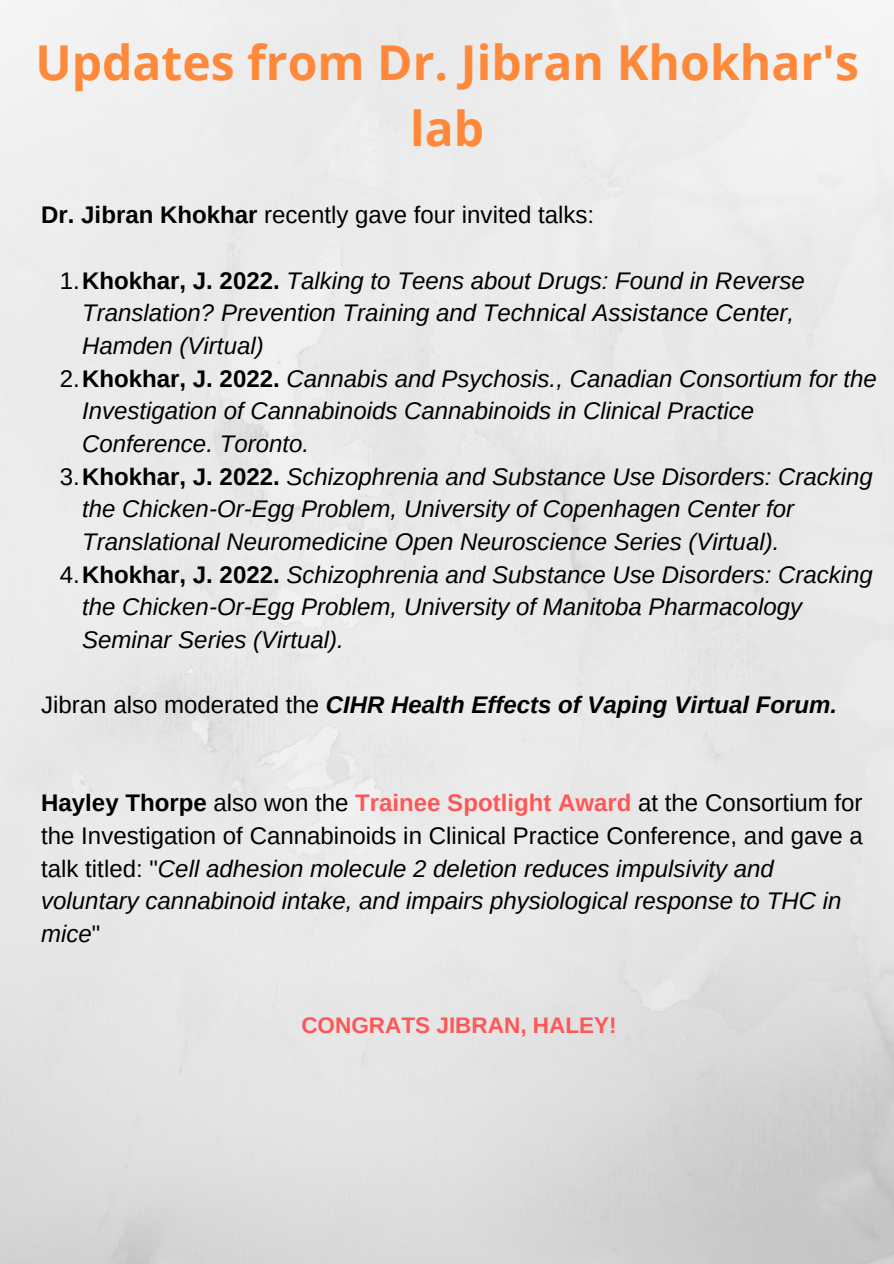
<style>
.page{position:relative;width:894px;height:1264px;background:#fff}
.page>*{position:absolute;margin:0;border:0;box-sizing:border-box;transform-origin:0 0}
.t1{font:700 48px/66.4px "Open Sans";color:#ff893b;text-align:center}
.t2{font:italic 24px/32.7px "Arimo";color:#000}
.t3{font:italic 700 24px "Arimo";color:#000}
.t4{font:24px "Arimo";color:#000}
.t5{font:700 22.5px "Arimo";color:#ff5757}
.s1{font-weight:700}
.s2{font-style:normal}
.s3{font-weight:700;font-style:normal}
.s4{font-weight:400;font-style:normal}
.s5{font-weight:700;font-style:normal;color:#ff5757}
</style>
<div class="page">
<h1 class="t1" style="left:35px;top:28px;width:824px">Updates from Dr. Jibran Khokhar's lab</h1>
<p class="t4" style="left:41px;top:202px;width:554px"><span class="s1">Dr. Jibran Khokhar</span> recently gave four invited talks:</p>
<p class="t2" style="left:60px;top:264px;width:746px"><span class="s2">1.</span><span class="s3">Khokhar, J. 2022.</span> Talking to Teens about Drugs: Found in Reverse</p>
<p class="t2" style="left:82px;top:297px;width:713px">Translation? Prevention Training and Technical Assistance Center,</p>
<p class="t2" style="left:82px;top:329px;width:183px">Hamden (Virtual)</p>
<p class="t2" style="left:60px;top:362px;width:818px"><span class="s2">2.</span><span class="s3">Khokhar, J. 2022.</span> Cannabis and Psychosis., Canadian Consortium for the</p>
<p class="t2" style="left:82px;top:395px;width:673px">Investigation of Cannabinoids Cannabinoids in Clinical Practice</p>
<p class="t2" style="left:82px;top:427px;width:228px">Conference. Toronto.</p>
<p class="t2" style="left:60px;top:460px;width:814px"><span class="s2">3.</span><span class="s3">Khokhar, J. 2022.</span> Schizophrenia and Substance Use Disorders: Cracking</p>
<p class="t2" style="left:82px;top:492px;width:713px">the Chicken-Or-Egg Problem, University of Copenhagen Center for</p>
<p class="t2" style="left:82px;top:525px;width:698px">Translational Neuromedicine Open Neuroscience Series (Virtual).</p>
<p class="t2" style="left:60px;top:558px;width:814px"><span class="s2">4.</span><span class="s3">Khokhar, J. 2022.</span> Schizophrenia and Substance Use Disorders: Cracking</p>
<p class="t2" style="left:82px;top:590px;width:721px">the Chicken-Or-Egg Problem, University of Manitoba Pharmacology</p>
<p class="t2" style="left:82px;top:623px;width:263px">Seminar Series (Virtual).</p>
<p class="t3" style="left:41px;top:691px;width:797px"><span class="s4">Jibran also moderated the</span> CIHR Health Effects of Vaping Virtual Forum.</p>
<p class="t2" style="left:41px;top:786px;width:822px"><span class="s3">Hayley Thorpe</span> <span class="s2">also won the</span> <span class="s5">Trainee Spotlight Award</span> <span class="s2">at the Consortium for the Investigation of Cannabinoids in Clinical Practice Conference, and gave a talk titled: "</span>Cell adhesion molecule 2 deletion reduces impulsivity and voluntary cannabinoid intake, and impairs physiological response to THC in mice<span class="s2">"</span></p>
<p class="t5" style="left:301px;top:1012px;width:317px">CONGRATS JIBRAN, HALEY!</p>
</div>
